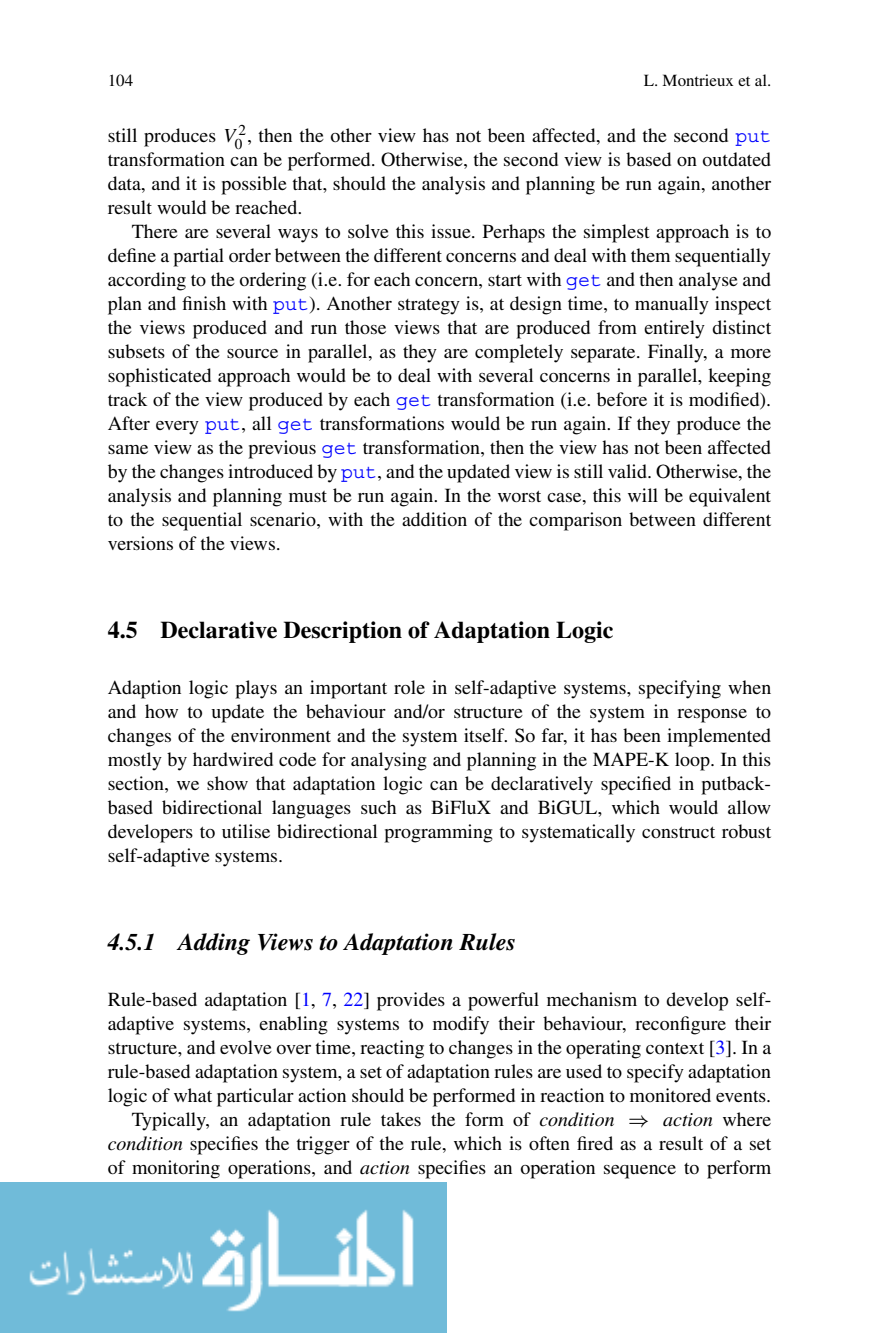
<style>
.page{position:relative;width:879px;height:1333px;background:#fff}
.page>*{position:absolute;margin:0;border:0;box-sizing:border-box;transform-origin:0 0}
.t1{font:700 24px "Yrtfjr Tmrtjf Times";color:#000}
.t2{font:italic 700 24px "Yswchk Hwtdbq Times";color:#000}
.t3{font:20px/24px "Jjyqrl Qsmhgr Times";color:#000;text-align:justify}
.t4{font:17px "Jjyqrl Qsmhgr Times";color:#000}
.s1{font-family:"Lfdbgm Lflprb MTMI"}
.s2{font-family:"Tvbscg Prmfwn Courier";color:#00f}
.s3{color:#00f}
.s4{font-family:"Pgkxtw Vrvxmt Times";font-style:italic}
.s5{font-family:"Dkgyyv Rdbmyy MTSYN"}
</style>
<div class="page">
<img style="left:0;top:1182px;width:446px;height:150px">
<p class="t4" style="left:108px;top:74px;width:27px">104</p>
<p class="t4" style="left:644px;top:74px;width:129px">L. Montrieux et al.</p>
<p class="t3" style="left:108px;top:125px;width:140px">still produces <span class="s1">V</span> <sup>2</sup></p>
<p class="t3" style="left:108px;top:125px;width:665px;text-indent:127px"><sub>0</sub> , then the other view has not been affected, and the second <span class="s2">put </span>transformation can be performed. Otherwise, the second view is based on outdated data, and it is possible that, should the analysis and planning be run again, another result would be reached.</p>
<p class="t3" style="left:108px;top:221px;width:665px;text-indent:24px">There are several ways to solve this issue. Perhaps the simplest approach is to define a partial order between the different concerns and deal with them sequentially according to the ordering (i.e. for each concern, start with <span class="s2">get</span> and then analyse and plan and finish with <span class="s2">put</span>). Another strategy is, at design time, to manually inspect the views produced and run those views that are produced from entirely distinct subsets of the source in parallel, as they are completely separate. Finally, a more sophisticated approach would be to deal with several concerns in parallel, keeping track of the view produced by each <span class="s2">get</span> transformation (i.e. before it is modified).<br>After every <span class="s2">put</span>, all <span class="s2">get</span> transformations would be run again. If they produce the same view as the previous <span class="s2">get</span> transformation, then the view has not been affected by the changes introduced by <span class="s2">put</span>, and the updated view is still valid. Otherwise, the analysis and planning must be run again. In the worst case, this will be equivalent to the sequential scenario, with the addition of the comparison between different versions of the views.</p>
<p class="t1" style="left:108px;top:621px;width:507px">4.5 Declarative Description of Adaptation Logic</p>
<p class="t3" style="left:108px;top:677px;width:665px">Adaption logic plays an important role in self-adaptive systems, specifying when and how to update the behaviour and/or structure of the system in response to changes of the environment and the system itself. So far, it has been implemented mostly by hardwired code for analysing and planning in the MAPE-K loop. In this section, we show that adaptation logic can be declaratively specified in putback&shy;based bidirectional languages such as BiFluX and BiGUL, which would allow developers to utilise bidirectional programming to systematically construct robust self-adaptive systems.</p>
<p class="t2" style="left:108px;top:933px;width:410px">4.5.1 Adding Views to Adaptation Rules</p>
<p class="t3" style="left:108px;top:989px;width:665px;text-align:right">Rule-based adaptation [<span class="s3">1</span>, <span class="s3">7</span>, <span class="s3">22</span>] provides a powerful mechanism to develop self&shy;adaptive systems, enabling systems to modify their behaviour, reconfigure their structure, and evolve over time, reacting to changes in the operating context [<span class="s3">3</span>]. In a rule-based adaptation system, a set of adaptation rules are used to specify adaptation logic of what particular action should be performed in reaction to monitored events.<br>Typically, an adaptation rule takes the form of <span class="s4">condition</span> <span class="s5">⇒</span> <span class="s4">action</span> where <span class="s4">condition</span> specifies the trigger of the rule, which is often fired as a result of a set of monitoring operations, and <span class="s4">action</span> specifies an operation sequence to perform</p>
</div>
